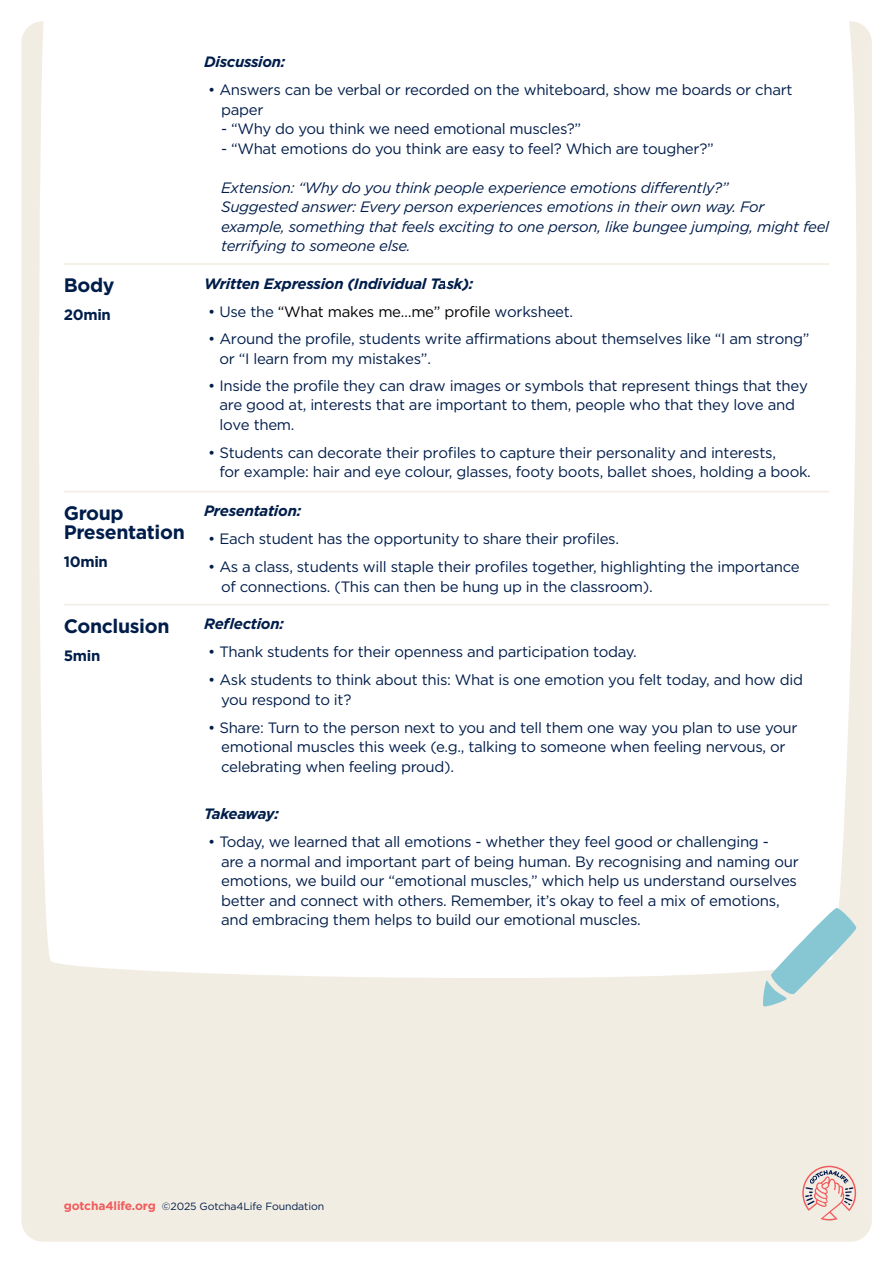
<style>
.page{position:relative;width:893px;height:1263px;background:#fff}
.page>*{position:absolute;margin:0;border:0;box-sizing:border-box;transform-origin:0 0}
.t1{font:700 19.5px/19.5px "Gotham";letter-spacing:-.02em;color:#001d4a}
.t2{font:15px/19.5px "Gotham";letter-spacing:-.02em;color:#001d4a}
.t3{font:italic 15px/19.5px "Gotham";letter-spacing:-.02em;color:#001d4a}
.t4{font:italic 700 15px "Gotham";letter-spacing:-.02em;color:#001d4a}
.t5{font:15px "Gotham";letter-spacing:-.02em;color:#000}
.t6{font:700 15px "Gotham";letter-spacing:-.02em;color:#001d4a}
.t7{font:italic 700 15px "Gotham";letter-spacing:-.04em;color:#001d4a}
.t8{font:10.5px "Gotham";letter-spacing:-.01em;color:#001d4a}
.s1{color:#001d4a}
.s2{font-weight:700;font-size:12px;color:#f15b5c}
</style>
<div class="page">
<div style="left:21px;top:21px;width:851px;height:1221px;background:#f2ede3;border-radius:21px"></div>
<div style="left:38px;top:21px;width:834px;height:957px;background:#fff"></div>
<svg style="left:802px;top:1166px;width:54px;height:54px"></svg>
<hr style="left:64px;top:263px;width:140px;height:2px;background:#f2ede3">
<hr style="left:204px;top:263px;width:625px;height:2px;background:#f2ede3">
<hr style="left:64px;top:491px;width:140px;height:1px;background:#f2ede3">
<hr style="left:204px;top:491px;width:625px;height:1px;background:#f2ede3">
<hr style="left:64px;top:604px;width:140px;height:1px;background:#f2ede3">
<hr style="left:204px;top:604px;width:625px;height:1px;background:#f2ede3">
<svg style="left:761px;top:908px;width:95px;height:99px"></svg>
<svg style="left:446px;top:272px;width:1px;height:14px"></svg>
<p class="t4" style="left:204px;top:52px;width:83px">Discussion:</p>
<p class="t2" style="left:221px;top:80px;width:573px;text-indent:-13px">• Answers can be verbal or recorded on the whiteboard, show me boards or chart paper</p>
<p class="t2" style="left:221px;top:119px;width:362px">- “Why do you think we need emotional muscles?”</p>
<p class="t2" style="left:221px;top:138px;width:494px">- “What emotions do you think are easy to feel? Which are tougher?”</p>
<p class="t3" style="left:221px;top:177px;width:610px">Extension: “Why do you think people experience emotions differently?”<br>Suggested answer: Every person experiences emotions in their own way. For example, something that feels exciting to one person, like bungee jumping, might feel terrifying to someone else.</p>
<h1 class="t1" style="left:64px;top:276px;width:52px">Body</h1>
<p class="t6" style="left:64px;top:305px;width:49px">20min</p>
<p class="t4" style="left:204px;top:274px;width:271px">Written Expression (Individual Task):</p>
<p class="t5" style="left:208px;top:302px;width:366px"><span class="s1">• Use the</span> “What makes me…me” profile <span class="s1">worksheet.</span></p>
<p class="t2" style="left:219px;top:329px;width:592px;text-indent:-11px">• Around the profile, students write affirmations about themselves like “I am strong” or “I learn from my mistakes”.</p>
<p class="t2" style="left:219px;top:375px;width:590px;text-indent:-11px">• Inside the profile they can draw images or symbols that represent things that they are good at, interests that are important to them, people who that they love and love them.</p>
<p class="t2" style="left:219px;top:442px;width:593px;text-indent:-11px">• Students can decorate their profiles to capture their personality and interests,<br>for example: hair and eye colour, glasses, footy boots, ballet shoes, holding a book.</p>
<h1 class="t1" style="left:64px;top:503px;width:123px">Group<br>Presentation</h1>
<p class="t6" style="left:64px;top:552px;width:46px">10min</p>
<p class="t4" style="left:204px;top:501px;width:99px">Presentation:</p>
<p class="t2" style="left:208px;top:529px;width:412px">• Each student has the opportunity to share their profiles.</p>
<p class="t2" style="left:221px;top:557px;width:580px;text-indent:-13px">• As a class, students will staple their profiles together, highlighting the importance of connections. (This can then be hung up in the classroom).</p>
<h1 class="t1" style="left:64px;top:616px;width:107px">Conclusion</h1>
<p class="t6" style="left:64px;top:646px;width:38px">5min</p>
<p class="t4" style="left:204px;top:614px;width:81px">Reflection:</p>
<p class="t2" style="left:208px;top:642px;width:430px">• Thank students for their openness and participation today.</p>
<p class="t2" style="left:221px;top:670px;width:583px;text-indent:-13px">• Ask students to think about this: What is one emotion you felt today, and how did you respond to it?</p>
<p class="t2" style="left:221px;top:717px;width:578px;text-indent:-13px">• Share: Turn to the person next to you and tell them one way you plan to use your emotional muscles this week (e.g., talking to someone when feeling nervous, or celebrating when feeling proud).</p>
<p class="t7" style="left:204px;top:804px;width:76px">Takeaway:</p>
<p class="t2" style="left:221px;top:832px;width:579px;text-indent:-13px">• Today, we learned that all emotions - whether they feel good or challenging -<br>are a normal and important part of being human. By recognising and naming our emotions, we build our “emotional muscles,” which help us understand ourselves better and connect with others. Remember, it’s okay to feel a mix of emotions, and embracing them helps to build our emotional muscles.</p>
<p class="t8" style="left:64px;top:1199px;width:262px"><span class="s2">gotcha4life.org</span> ©2025 Gotcha4Life Foundation</p>
</div>
